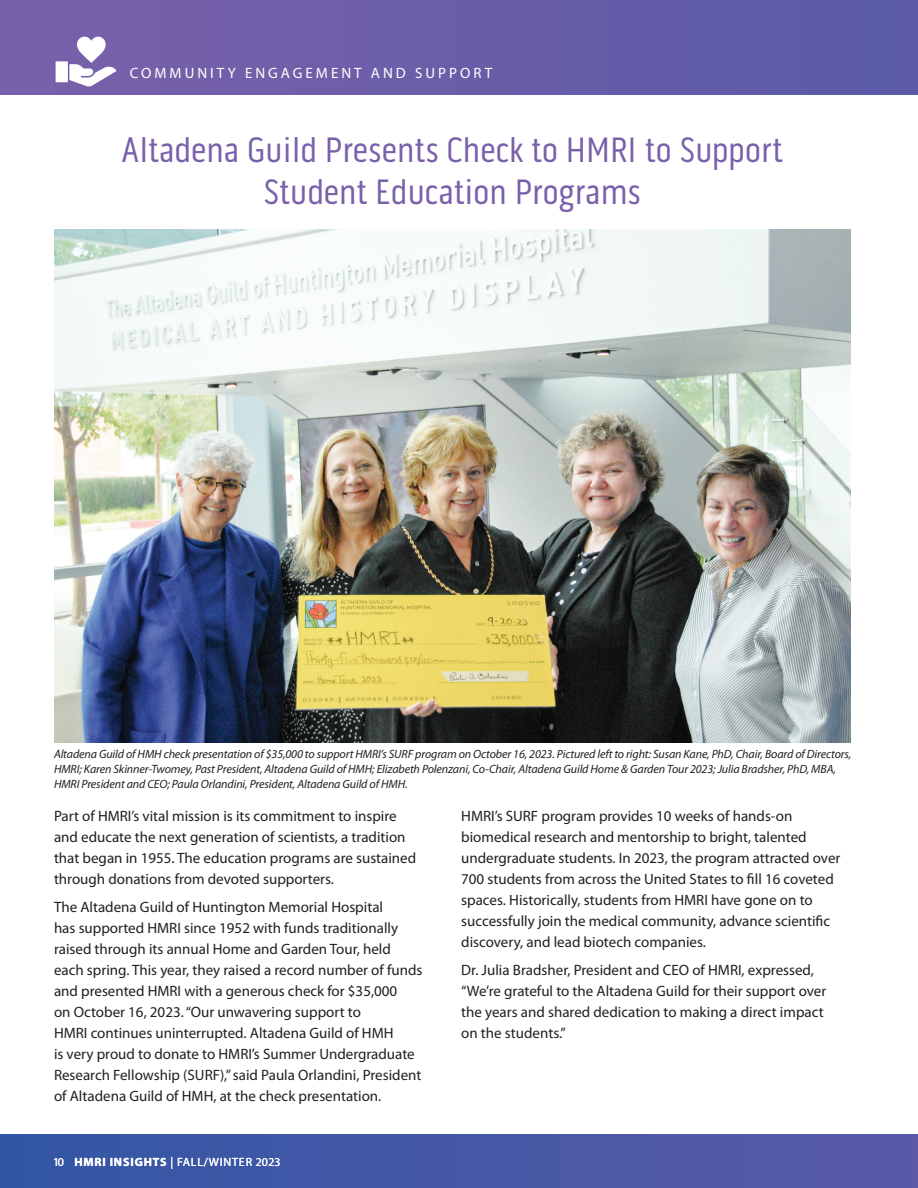
<style>
.page{position:relative;width:918px;height:1188px;background:#fff}
.page>*{position:absolute;margin:0;border:0;box-sizing:border-box;transform-origin:0 0}
.t1{font:36px/42px "Pill Gothic 300 mg";color:#7960aa;text-align:center}
.t2{font:15px/21px "Myriad Pro";color:#231f20}
.t3{font:15px "Myriad Pro";letter-spacing:.2em;color:#fff}
.t4{font:italic 12px/15px "Myriad Pro";letter-spacing:-.01em;color:#231f20}
.t5{font:12px "Myriad Pro";letter-spacing:.07em;color:#fff}
.s1{font-weight:700}
</style>
<div class="page">
<div style="left:0;top:1134px;width:918px;height:54px;background:linear-gradient(to right,#3256a5,#5a5aa7)"></div>
<div style="left:0;top:0;width:918px;height:94px;background:linear-gradient(to right,#7a61aa,#595aa7)"></div>
<div style="left:56px;top:61px;width:12px;height:21px;background:#fff"></div>
<svg style="left:69px;top:36px;width:47px;height:50px"></svg>
<img style="left:54px;top:230px;width:796px;height:512px">
<p class="t3" style="left:130px;top:64px;width:364px">COMMUNITY ENGAGEMENT AND SUPPORT</p>
<h1 class="t1" style="left:122px;top:129px;width:663px">Altadena Guild Presents Check to HMRI to Support<br>Student Education Programs</h1>
<p class="t4" style="left:54px;top:747px;width:799px">Altadena Guild of HMH check presentation of $35,000 to support HMRI’s SURF program on October 16, 2023. Pictured left to right: Susan Kane, PhD, Chair, Board of Directors,<br>HMRI; Karen Skinner-Twomey, Past President, Altadena Guild of HMH; Elizabeth Polenzani, Co-Chair, Altadena Guild Home &amp; Garden Tour 2023; Julia Bradsher, PhD, MBA,<br>HMRI President and CEO; Paula Orlandini, President, Altadena Guild of HMH.</p>
<p class="t2" style="left:54px;top:806px;width:364px">Part of HMRI’s vital mission is its commitment to inspire and educate the next generation of scientists, a tradition that began in 1955. The education programs are sustained through donations from devoted supporters.</p>
<p class="t2" style="left:54px;top:897px;width:370px">The Altadena Guild of Huntington Memorial Hospital<br>has supported HMRI since 1952 with funds traditionally raised through its annual Home and Garden Tour, held each spring. This year, they raised a record number of funds and presented HMRI with a generous check for $35,000<br>on October 16, 2023. “Our unwavering support to<br>HMRI continues uninterrupted. Altadena Guild of HMH<br>is very proud to donate to HMRI’s Summer Undergraduate Research Fellowship (SURF),” said Paula Orlandini, President of Altadena Guild of HMH, at the check presentation.</p>
<p class="t5" style="left:54px;top:1155px;width:12px">10</p>
<p class="t5" style="left:74px;top:1155px;width:207px"><span class="s1">HMRI INSIGHTS</span> | FALL/WINTER 2023</p>
<p class="t2" style="left:461px;top:806px;width:381px">HMRI’s SURF program provides 10 weeks of hands-on biomedical research and mentorship to bright, talented undergraduate students. In 2023, the program attracted over 700 students from across the United States to fill 16 coveted spaces. Historically, students from HMRI have gone on to successfully join the medical community, advance scientific discovery, and lead biotech companies.</p>
<p class="t2" style="left:461px;top:960px;width:367px">Dr. Julia Bradsher, President and CEO of HMRI, expressed, “We’re grateful to the Altadena Guild for their support over the years and shared dedication to making a direct impact on the students.”</p>
</div>
